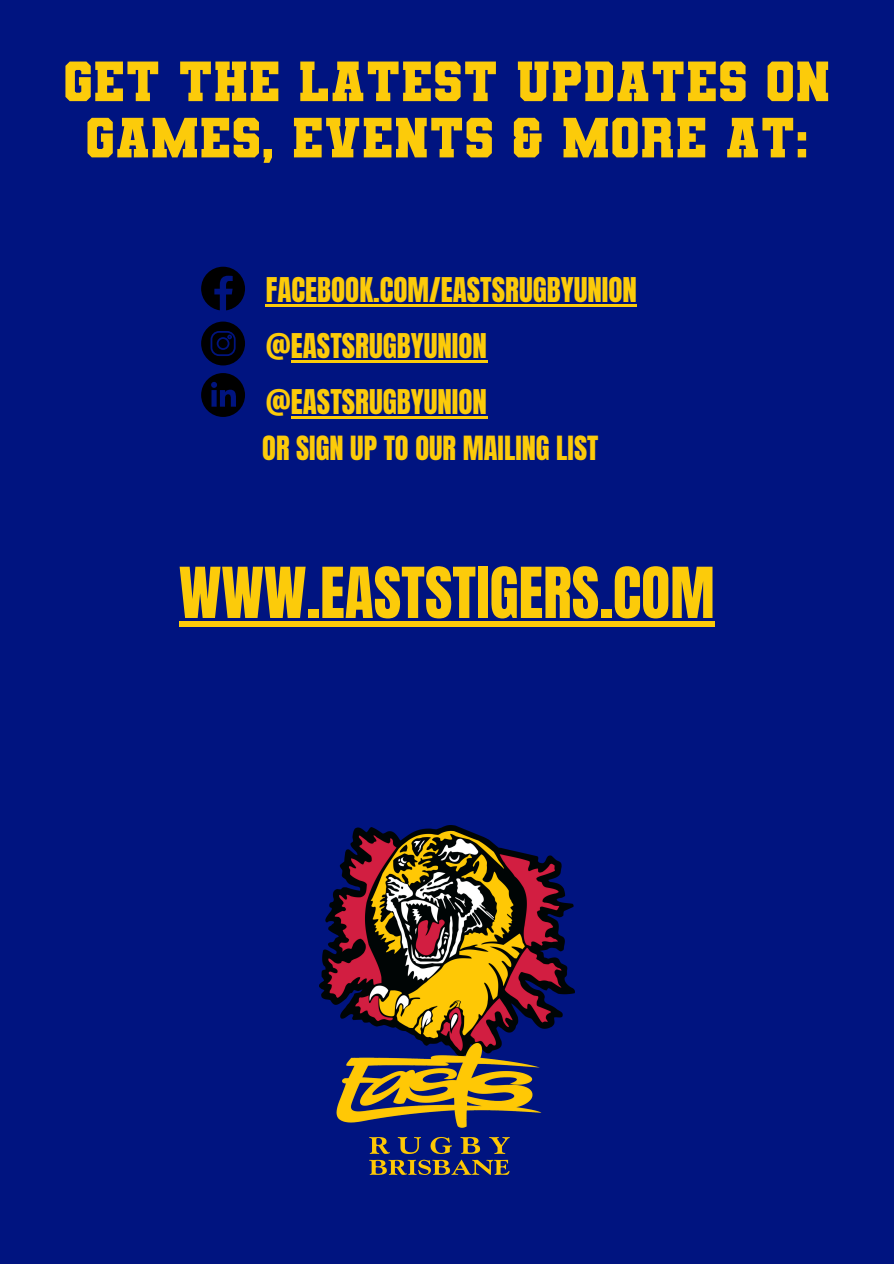
<style>
.page{position:relative;width:894px;height:1264px;background:#fff}
.page>*{position:absolute;margin:0;border:0;box-sizing:border-box;transform-origin:0 0}
.t1{font:59.7px "Anton";color:#fccb0a}
.t2{font:700 56.55px/56.2px "Varsity Team";color:#fccb0a;text-align:center}
.t3{font:28.95px "Anton";color:#fccb0a}
.t4{font:28.35px "Anton";color:#fccb0a}
</style>
<div class="page">
<div style="left:0;top:0;width:893px;height:1263px;background:#001480"></div>
<svg style="left:201px;top:267px;width:44px;height:43px"></svg>
<svg style="left:201px;top:321px;width:44px;height:44px"></svg>
<svg style="left:201px;top:373px;width:44px;height:44px"></svg>
<hr style="left:266px;top:304px;width:370px;height:2px;background:#fccb0a">
<hr style="left:291px;top:360px;width:196px;height:2px;background:#fccb0a">
<hr style="left:291px;top:416px;width:196px;height:2px;background:#fccb0a">
<div style="left:179px;top:621px;width:535px;height:6px;background:#fccb0a"></div>
<img style="left:319px;top:825px;width:255px;height:349px">
<p class="t2" style="left:63px;top:53px;width:768px">GET THE LATEST UPDATES ON<br>GAMES, EVENTS &amp; MORE AT:</p>
<h1 class="t3" style="left:266px;top:269px;width:372px">FACEBOOK.COM/EASTSRUGBYUNION</h1>
<p class="t3" style="left:266px;top:325px;width:222px">@EASTSRUGBYUNION</p>
<p class="t3" style="left:266px;top:381px;width:222px">@EASTSRUGBYUNION</p>
<p class="t4" style="left:262px;top:427px;width:337px">OR SIGN UP TO OUR MAILING LIST</p>
<p class="t1" style="left:179px;top:550px;width:537px">WWW.EASTSTIGERS.COM</p>
</div>
